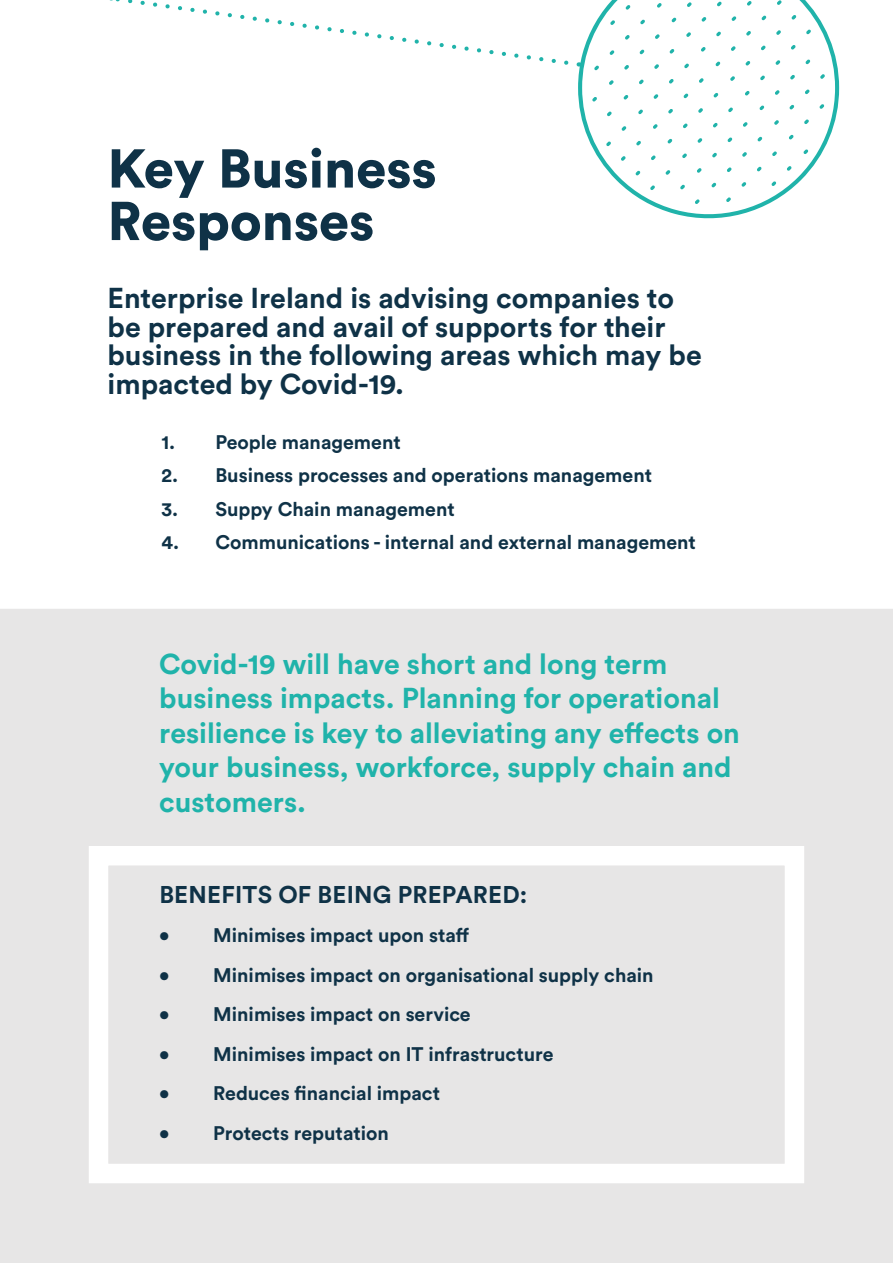
<style>
.page{position:relative;width:893px;height:1263px;background:#fff}
.page>*{position:absolute;margin:0;border:0;box-sizing:border-box;transform-origin:0 0}
.t1{font:900 54px/52.5px "Circular Std";color:#0f3247}
.t2{font:700 28.5px/34.5px "Circular Std";color:#20b3aa}
.t3{font:700 28.5px/28.5px "Circular Std";color:#0f3247}
.t4{font:700 24px "Circular Std";letter-spacing:.01em;color:#0f3247}
.t5{font:700 19.5px "Circular Std";color:#0f3247}
</style>
<div class="page">
<svg style="left:578px;top:0;width:261px;height:219px"></svg>
<svg style="left:610px;top:20px;width:5px;height:5px"></svg>
<svg style="left:625px;top:5px;width:5px;height:5px"></svg>
<svg style="left:657px;top:3px;width:5px;height:5px"></svg>
<svg style="left:625px;top:35px;width:5px;height:5px"></svg>
<svg style="left:640px;top:20px;width:5px;height:4px"></svg>
<svg style="left:671px;top:18px;width:5px;height:4px"></svg>
<svg style="left:687px;top:2px;width:5px;height:5px"></svg>
<svg style="left:609px;top:80px;width:11px;height:6px"></svg>
<svg style="left:592px;top:46px;width:40px;height:27px"></svg>
<svg style="left:639px;top:49px;width:6px;height:12px"></svg>
<svg style="left:655px;top:34px;width:5px;height:5px"></svg>
<svg style="left:592px;top:97px;width:5px;height:5px"></svg>
<svg style="left:686px;top:32px;width:5px;height:5px"></svg>
<svg style="left:701px;top:17px;width:5px;height:5px"></svg>
<svg style="left:717px;top:2px;width:5px;height:4px"></svg>
<svg style="left:623px;top:95px;width:9px;height:5px"></svg>
<svg style="left:639px;top:79px;width:6px;height:7px"></svg>
<svg style="left:654px;top:64px;width:5px;height:9px"></svg>
<svg style="left:669px;top:49px;width:5px;height:12px"></svg>
<svg style="left:607px;top:111px;width:5px;height:5px"></svg>
<svg style="left:701px;top:46px;width:8px;height:6px"></svg>
<svg style="left:716px;top:31px;width:5px;height:5px"></svg>
<svg style="left:731px;top:16px;width:5px;height:5px"></svg>
<svg style="left:747px;top:1px;width:5px;height:5px"></svg>
<svg style="left:638px;top:109px;width:7px;height:5px"></svg>
<svg style="left:653px;top:94px;width:5px;height:5px"></svg>
<svg style="left:669px;top:79px;width:5px;height:7px"></svg>
<svg style="left:604px;top:141px;width:7px;height:9px"></svg>
<svg style="left:715px;top:59px;width:7px;height:7px"></svg>
<svg style="left:731px;top:46px;width:5px;height:5px"></svg>
<svg style="left:746px;top:31px;width:5px;height:5px"></svg>
<svg style="left:761px;top:15px;width:5px;height:5px"></svg>
<svg style="left:777px;top:0;width:5px;height:5px"></svg>
<svg style="left:653px;top:122px;width:5px;height:7px"></svg>
<svg style="left:668px;top:109px;width:5px;height:5px"></svg>
<svg style="left:681px;top:93px;width:7px;height:6px"></svg>
<svg style="left:681px;top:59px;width:28px;height:27px"></svg>
<svg style="left:618px;top:156px;width:8px;height:7px"></svg>
<svg style="left:618px;top:122px;width:27px;height:28px"></svg>
<svg style="left:730px;top:71px;width:5px;height:10px"></svg>
<svg style="left:745px;top:59px;width:5px;height:7px"></svg>
<svg style="left:758px;top:45px;width:8px;height:5px"></svg>
<svg style="left:776px;top:30px;width:5px;height:5px"></svg>
<svg style="left:791px;top:15px;width:5px;height:5px"></svg>
<svg style="left:667px;top:135px;width:5px;height:9px"></svg>
<svg style="left:681px;top:122px;width:7px;height:6px"></svg>
<svg style="left:694px;top:108px;width:9px;height:5px"></svg>
<svg style="left:707px;top:93px;width:11px;height:6px"></svg>
<svg style="left:630px;top:171px;width:10px;height:4px"></svg>
<svg style="left:651px;top:148px;width:7px;height:12px"></svg>
<svg style="left:745px;top:84px;width:5px;height:12px"></svg>
<svg style="left:758px;top:71px;width:7px;height:9px"></svg>
<svg style="left:771px;top:59px;width:9px;height:6px"></svg>
<svg style="left:791px;top:45px;width:5px;height:5px"></svg>
<svg style="left:806px;top:29px;width:5px;height:5px"></svg>
<svg style="left:681px;top:148px;width:6px;height:10px"></svg>
<svg style="left:707px;top:122px;width:11px;height:6px"></svg>
<svg style="left:728px;top:107px;width:5px;height:5px"></svg>
<svg style="left:643px;top:185px;width:12px;height:5px"></svg>
<svg style="left:665px;top:170px;width:5px;height:5px"></svg>
<svg style="left:759px;top:105px;width:5px;height:5px"></svg>
<svg style="left:771px;top:71px;width:28px;height:28px"></svg>
<svg style="left:805px;top:59px;width:5px;height:5px"></svg>
<svg style="left:743px;top:122px;width:5px;height:5px"></svg>
<svg style="left:680px;top:185px;width:5px;height:4px"></svg>
<svg style="left:774px;top:120px;width:11px;height:5px"></svg>
<svg style="left:789px;top:105px;width:10px;height:7px"></svg>
<svg style="left:805px;top:89px;width:5px;height:5px"></svg>
<svg style="left:820px;top:74px;width:5px;height:5px"></svg>
<svg style="left:711px;top:183px;width:11px;height:5px"></svg>
<svg style="left:694px;top:135px;width:40px;height:40px"></svg>
<svg style="left:742px;top:152px;width:6px;height:11px"></svg>
<svg style="left:757px;top:137px;width:5px;height:4px"></svg>
<svg style="left:695px;top:199px;width:5px;height:5px"></svg>
<svg style="left:789px;top:135px;width:10px;height:5px"></svg>
<svg style="left:804px;top:119px;width:5px;height:5px"></svg>
<svg style="left:819px;top:104px;width:5px;height:5px"></svg>
<svg style="left:726px;top:197px;width:8px;height:5px"></svg>
<svg style="left:741px;top:182px;width:7px;height:6px"></svg>
<svg style="left:757px;top:167px;width:5px;height:8px"></svg>
<svg style="left:771px;top:151px;width:6px;height:12px"></svg>
<svg style="left:803px;top:149px;width:5px;height:5px"></svg>
<svg style="left:771px;top:181px;width:5px;height:7px"></svg>
<svg style="left:783px;top:161px;width:16px;height:14px"></svg>
<svg style="left:579px;top:62px;width:2px;height:11px"></svg>
<svg style="left:111px;top:0;width:458px;height:65px"></svg>
<div style="left:0;top:609px;width:893px;height:654px;background:#e7e6e6"></div>
<h1 class="t1" style="left:108px;top:141px;width:331px">Key Business<br>Responses</h1>
<h2 class="t3" style="left:108px;top:283px;width:596px">Enterprise Ireland is advising companies to be prepared and avail of supports for their business in the following areas which may be impacted by Covid-19.</h2>
<p class="t5" style="left:162px;top:429px;width:241px">1. People management</p>
<p class="t5" style="left:162px;top:463px;width:492px">2. Business processes and operations management</p>
<p class="t5" style="left:162px;top:496px;width:295px">3. Suppy Chain management</p>
<p class="t5" style="left:162px;top:530px;width:536px">4. Communications - internal and external management</p>
<h2 class="t2" style="left:159px;top:646px;width:582px">Covid-19 will have short and long term business impacts. Planning for operational resilience is key to alleviating any effects on your business, workforce, supply chain and customers.</h2>
<p class="t4" style="left:159px;top:879px;width:369px">BENEFITS OF BEING PREPARED:</p>
<p class="t5" style="left:159px;top:923px;width:311px">• Minimises impact upon staff</p>
<p class="t5" style="left:159px;top:962px;width:496px">• Minimises impact on organisational supply chain</p>
<p class="t5" style="left:159px;top:1002px;width:313px">• Minimises impact on service</p>
<p class="t5" style="left:159px;top:1041px;width:396px">• Minimises impact on IT infrastructure</p>
<p class="t5" style="left:159px;top:1081px;width:282px">• Reduces financial impact</p>
<p class="t5" style="left:159px;top:1120px;width:231px">• Protects reputation</p>
</div>
